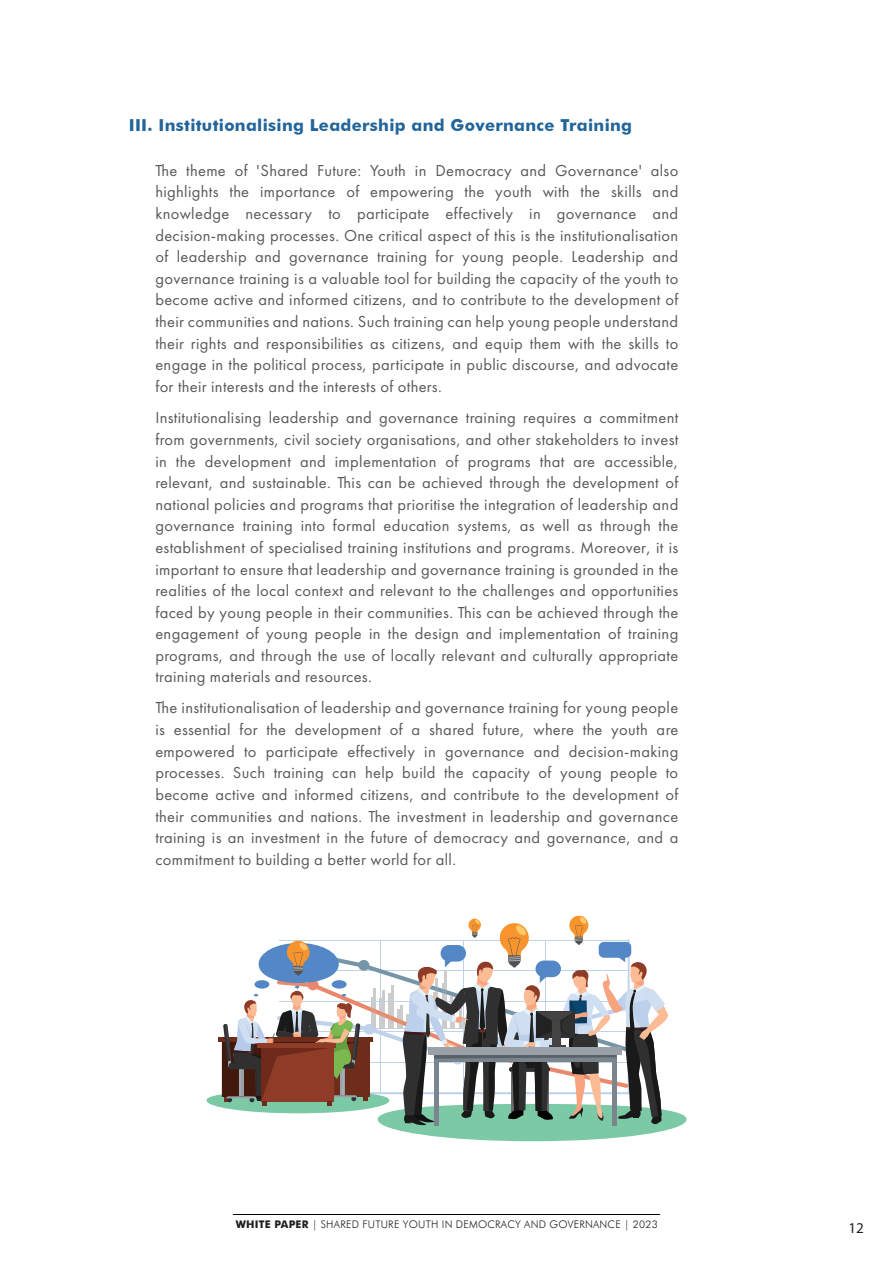
<style>
.page{position:relative;width:893px;height:1263px;background:#fff}
.page>*{position:absolute;margin:0;border:0;box-sizing:border-box;transform-origin:0 0}
.t1{font:16.5px/21.6px "Futura PT";letter-spacing:.02em;color:#58595b;text-align:justify}
.t2{font:700 16.5px "Futura BT";letter-spacing:.02em;color:#22659a}
.t3{font:15px "Myriad Pro";color:#231f20}
.t4{font:300 10.5px "Futura BT";letter-spacing:.02em;color:#231f20}
.s1{font-weight:700}
</style>
<div class="page">
<svg style="left:206px;top:916px;width:480px;height:225px"></svg>
<hr style="left:233px;top:1214px;width:427px;height:1px;background:#040306">
<p class="t2" style="left:129px;top:115px;width:505px">III. Institutionalising Leadership and Governance Training</p>
<p class="t1" style="left:155px;top:159px;width:524px">The theme of 'Shared Future: Youth in Democracy and Governance' also highlights the importance of empowering the youth with the skills and knowledge necessary to participate effectively in governance and decision-making processes. One critical aspect of this is the institutionalisation of leadership and governance training for young people. Leadership and governance training is a valuable tool for building the capacity of the youth to become active and informed citizens, and to contribute to the development of their communities and nations. Such training can help young people understand their rights and responsibilities as citizens, and equip them with the skills to engage in the political process, participate in public discourse, and advocate for their interests and the interests of others.</p>
<p class="t1" style="left:155px;top:407px;width:525px">Institutionalising leadership and governance training requires a commitment from governments, civil society organisations, and other stakeholders to invest in the development and implementation of programs that are accessible, relevant, and sustainable. This can be achieved through the development of national policies and programs that prioritise the integration of leadership and governance training into formal education systems, as well as through the establishment of specialised training institutions and programs. Moreover, it is important to ensure that leadership and governance training is grounded in the realities of the local context and relevant to the challenges and opportunities faced by young people in their communities. This can be achieved through the engagement of young people in the design and implementation of training programs, and through the use of locally relevant and culturally appropriate training materials and resources.</p>
<p class="t1" style="left:155px;top:697px;width:524px">The institutionalisation of leadership and governance training for young people is essential for the development of a shared future, where the youth are empowered to participate effectively in governance and decision-making processes. Such training can help build the capacity of young people to become active and informed citizens, and contribute to the development of their communities and nations. The investment in leadership and governance training is an investment in the future of democracy and governance, and a commitment to building a better world for all.</p>
<p class="t4" style="left:236px;top:1218px;width:423px"><span class="s1">WHITE PAPER</span> | SHARED FUTURE YOUTH IN DEMOCRACY AND GOVERNANCE | 2023</p>
<p class="t3" style="left:848px;top:1218px;width:17px">12</p>
</div>
